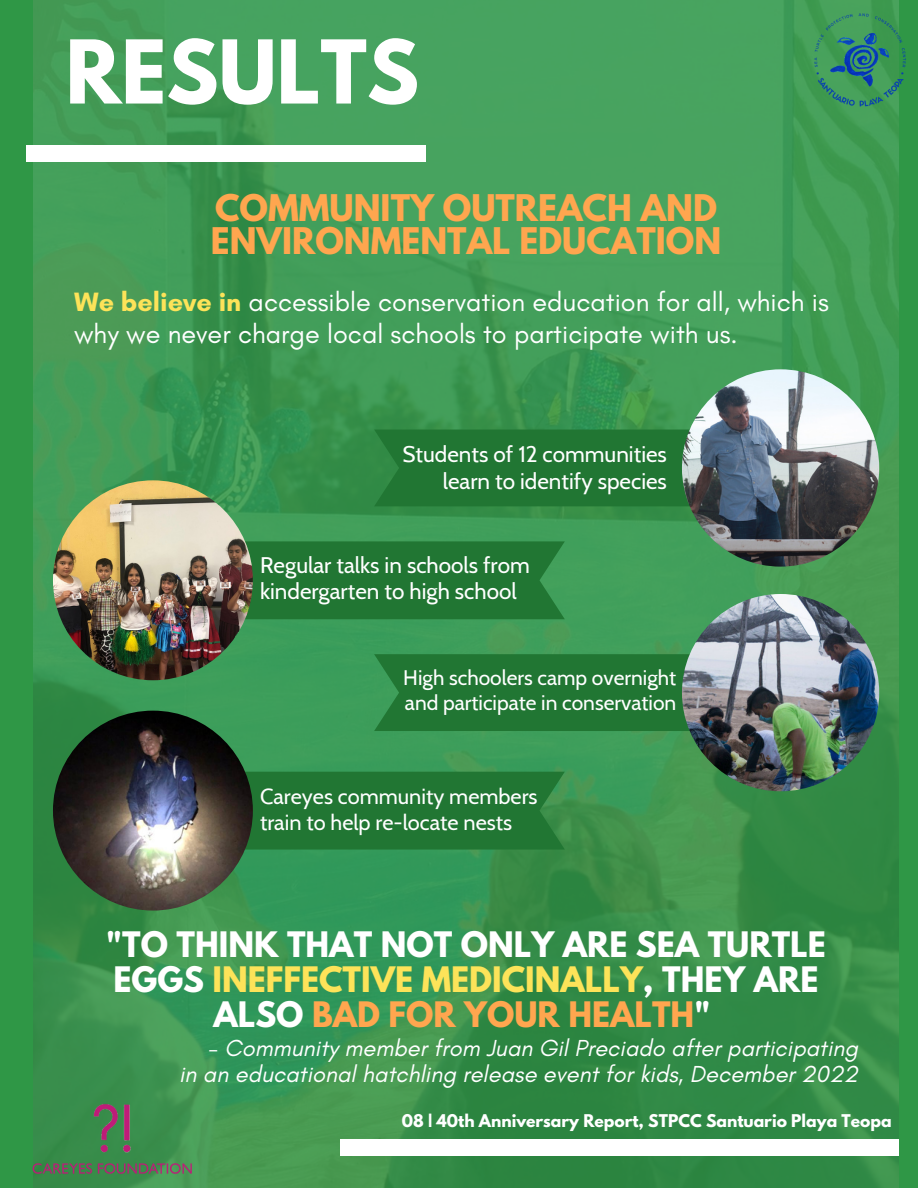
<style>
.page{position:relative;width:918px;height:1188px;background:#2f9746}
.page>*{position:absolute;margin:0;border:0;box-sizing:border-box;transform-origin:0 0}
.t1{font:700 77.85px "League Spartan";color:#fff}
.t2{font:700 32.55px "League Spartan";color:#ffa64f}
.t3{font:700 31.2px/34.8px "League Spartan";color:#fff;text-align:center}
.t4{font:27px/32.7px "Glacial Indifference";color:#fff}
.t5{font:italic 23.7px "Glacial Indifference";color:#fff}
.t6{font:22.5px/25.8px "Cabin";color:#fff}
.t7{font:21.75px/25.8px "Cabin";color:#fff}
.t8{font:21px/24.8px "Cabin";color:#fff}
.t9{font:700 15.6px "League Spartan";color:#fff}
.s1{font-weight:700;color:#fde359}
.s2{color:#fde359}
.s3{color:#ffa64f}
.s4{font-style:normal}
</style>
<div class="page">
<img style="left:33px;top:0;width:866px;height:1188px">
<div style="left:26px;top:145px;width:400px;height:17px;background:#fff"></div>
<div style="left:340px;top:1139px;width:559px;height:17px;background:#fff"></div>
<img style="left:801px;top:0;width:105px;height:117px">
<img style="left:32px;top:1088px;width:175px;height:100px">
<div style="left:245px;top:541px;width:320px;height:78px;background:#217633"></div>
<img style="left:53px;top:480px;width:200px;height:200px;border-radius:50%">
<div style="left:374px;top:430px;width:315px;height:76px;background:#217633"></div>
<img style="left:682px;top:369px;width:197px;height:198px;border-radius:50%">
<div style="left:374px;top:654px;width:316px;height:77px;background:#217633"></div>
<img style="left:682px;top:594px;width:197px;height:197px;border-radius:50%">
<div style="left:245px;top:772px;width:320px;height:78px;background:#217633"></div>
<img style="left:53px;top:711px;width:200px;height:200px;border-radius:50%">
<p class="t1" style="left:65px;top:33px;width:355px">RESULTS</p>
<p class="t2" style="left:215px;top:192px;width:504px">COMMUNITY OUTREACH AND</p>
<p class="t2" style="left:211px;top:225px;width:512px">ENVIRONMENTAL EDUCATION</p>
<p class="t4" style="left:74px;top:285px;width:756px"><span class="s1">We believe in</span> accessible conservation education for all, which is why we never charge local schools to participate with us.</p>
<p class="t6" style="left:402px;top:441px;width:266px;line-height:27px;text-align:right">Students of 12 communities learn to identify species</p>
<p class="t6" style="left:260px;top:552px;width:271px">Regular talks in schools from kindergarten to high school</p>
<p class="t8" style="left:403px;top:665px;width:274px">High schoolers camp overnight and participate in conservation</p>
<p class="t7" style="left:260px;top:783px;width:279px">Careyes community members train to help re-locate nests</p>
<p class="t3" style="left:106px;top:931px;width:721px">"TO THINK THAT NOT ONLY ARE SEA TURTLE<br>EGGS <span class="s2">INEFFECTIVE MEDICINALLY</span>, THEY ARE<br>ALSO <span class="s3">BAD FOR YOUR HEALTH</span>"</p>
<p class="t5" style="left:209px;top:1033px;width:651px"><span class="s4">-</span> Community member from Juan Gil Preciado after participating</p>
<p class="t5" style="left:179px;top:1059px;width:681px">in an educational hatchling release event for kids, December 2022</p>
<p class="t9" style="left:402px;top:1113px;width:491px">08 | 40th Anniversary Report, STPCC Santuario Playa Teopa</p>
</div>
